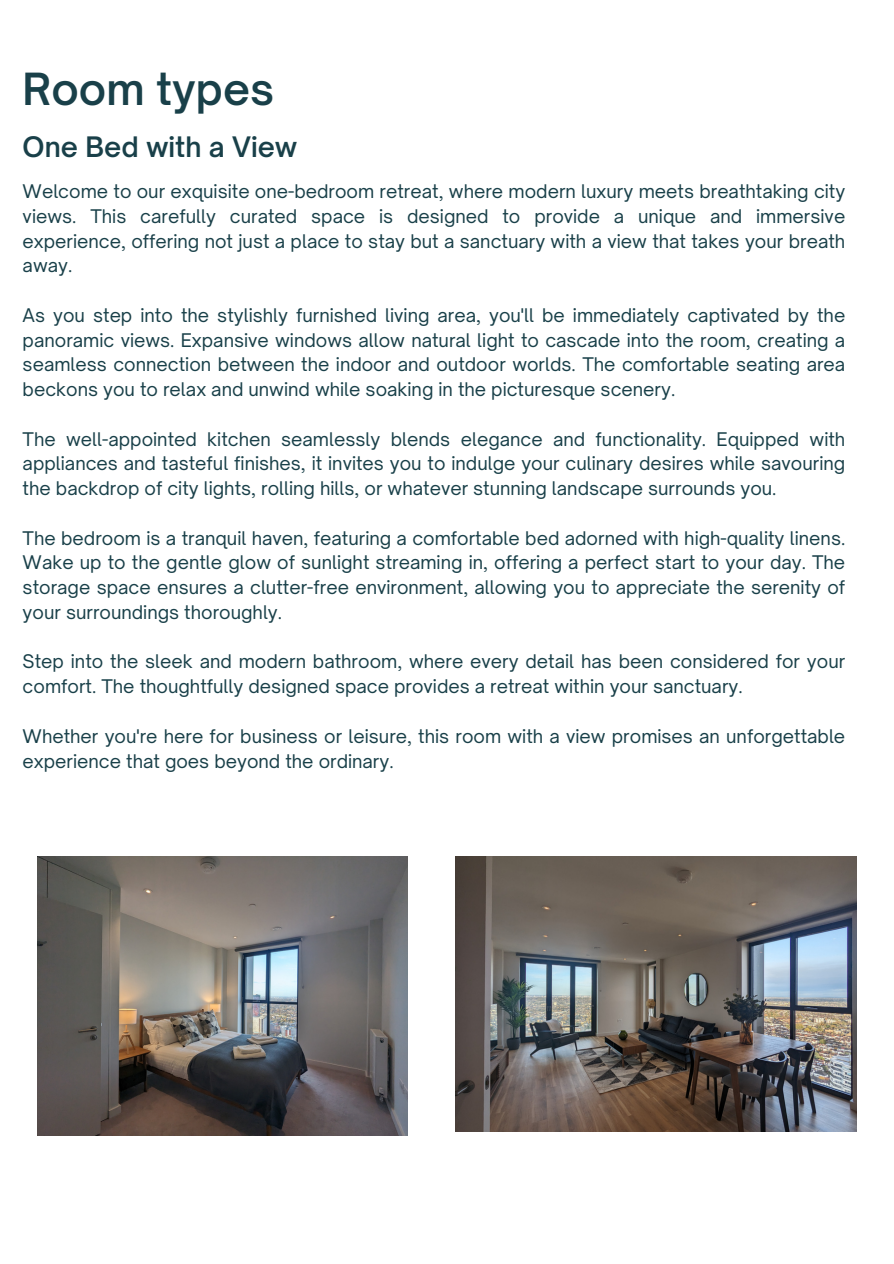
<style>
.page{position:relative;width:894px;height:1264px;background:#fff}
.page>*{position:absolute;margin:0;border:0;box-sizing:border-box;transform-origin:0 0}
.t1{font:600 42.45px "Open Sauce One";color:#194049}
.t2{font:600 27px "Open Sauce One";color:#194049}
.t3{font:18px/24.8px "Open Sauce One";color:#194049;text-align:justify}
</style>
<div class="page">
<img style="left:455px;top:856px;width:401px;height:274px">
<img style="left:37px;top:856px;width:371px;height:279px">
<p class="t1" style="left:23px;top:62px;width:253px">Room types</p>
<p class="t2" style="left:23px;top:130px;width:276px">One Bed with a View</p>
<p class="t3" style="left:23px;top:179px;width:823px">Welcome to our exquisite one-bedroom retreat, where modern luxury meets breathtaking city views. This carefully curated space is designed to provide a unique and immersive experience, offering not just a place to stay but a sanctuary with a view that takes your breath away.</p>
<p class="t3" style="left:23px;top:302px;width:823px">As you step into the stylishly furnished living area, you'll be immediately captivated by the panoramic views. Expansive windows allow natural light to cascade into the room, creating a seamless connection between the indoor and outdoor worlds. The comfortable seating area beckons you to relax and unwind while soaking in the picturesque scenery.</p>
<p class="t3" style="left:23px;top:426px;width:823px">The well-appointed kitchen seamlessly blends elegance and functionality. Equipped with appliances and tasteful finishes, it invites you to indulge your culinary desires while savouring the backdrop of city lights, rolling hills, or whatever stunning landscape surrounds you.</p>
<p class="t3" style="left:23px;top:525px;width:823px">The bedroom is a tranquil haven, featuring a comfortable bed adorned with high-quality linens.<br>Wake up to the gentle glow of sunlight streaming in, offering a perfect start to your day. The storage space ensures a clutter-free environment, allowing you to appreciate the serenity of your surroundings thoroughly.</p>
<p class="t3" style="left:23px;top:649px;width:823px">Step into the sleek and modern bathroom, where every detail has been considered for your comfort. The thoughtfully designed space provides a retreat within your sanctuary.</p>
<p class="t3" style="left:23px;top:723px;width:823px">Whether you're here for business or leisure, this room with a view promises an unforgettable experience that goes beyond the ordinary.</p>
</div>
